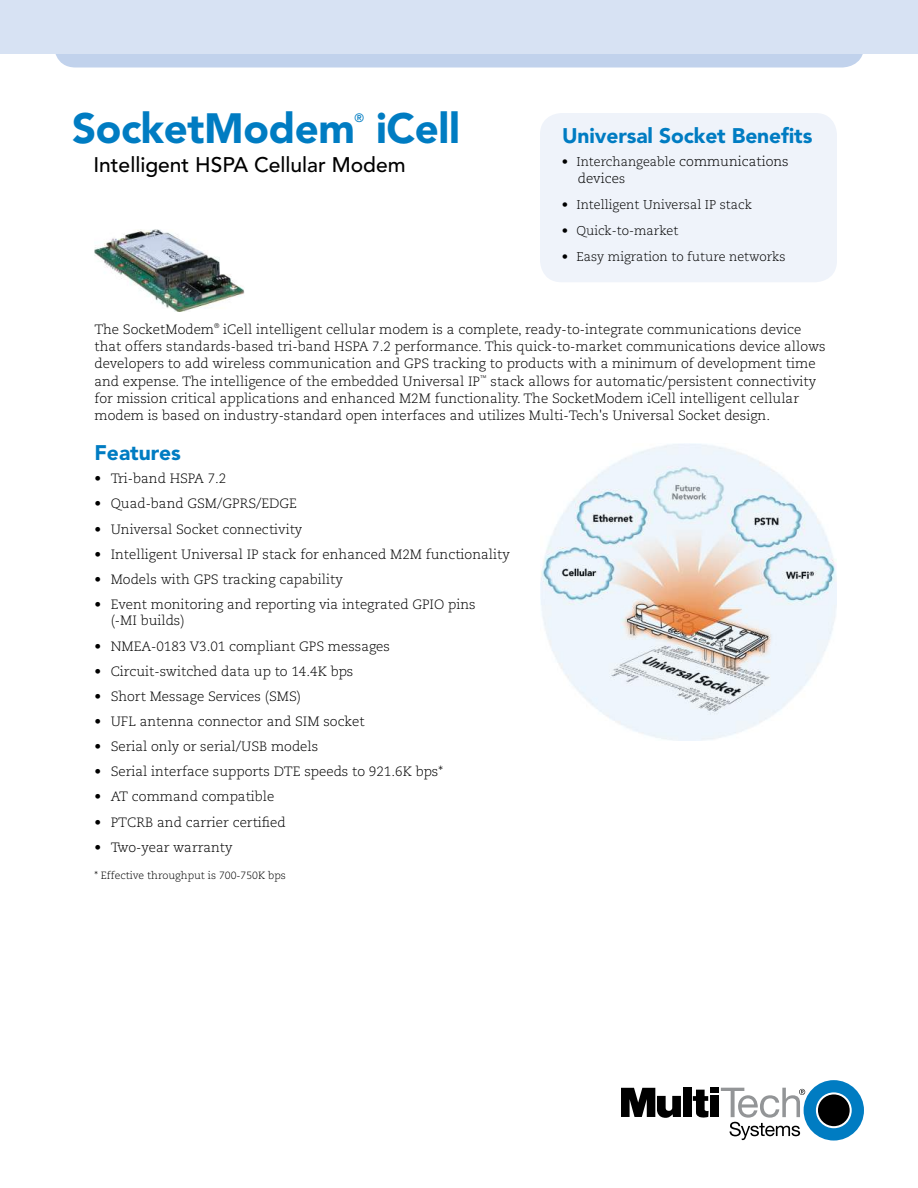
<style>
.page{position:relative;width:918px;height:1188px;background:#fff}
.page>*{position:absolute;margin:0;border:0;box-sizing:border-box;transform-origin:0 0}
.t1{font:900 42px "Avenir";letter-spacing:-.01em;color:#007cc2}
.t2{font:900 21px "Avenir";letter-spacing:-.005em;color:#007cc2}
.t3{font:500 21px "Avenir";color:#000}
.t4{font:300 13.5px/17.2px "Caecilia";color:#000}
.t5{font:300 12.75px "Caecilia";color:#000}
.t6{font:500 12px "Avenir";color:#007cc2}
.t7{font:300 10.5px "Caecilia";color:#000}
.s1{font-size:13.5px}
.s2{font-size:12.75px}
</style>
<div class="page">
<div style="left:55px;top:54px;width:808px;height:13px;background:#c1d2ec"></div>
<div style="left:0;top:0;width:918px;height:54px;background:#d7e2f3"></div>
<div style="left:804px;top:1080px;width:60px;height:61px;background:#007cc2;border-radius:50%"></div>
<svg style="left:816px;top:1092px;width:36px;height:36px"></svg>
<div style="left:818px;top:1094px;width:32px;height:32px;background:#000;border-radius:50%"></div>
<div style="left:683px;top:1088px;width:9px;height:29px;background:#000"></div>
<div style="left:710px;top:1096px;width:9px;height:21px;background:#000"></div>
<div style="left:710px;top:1088px;width:9px;height:5px;background:#000"></div>
<svg style="left:621px;top:1088px;width:60px;height:30px"></svg>
<svg style="left:693px;top:1090px;width:16px;height:28px"></svg>
<svg style="left:721px;top:1088px;width:84px;height:52px"></svg>
<div style="left:540px;top:113px;width:297px;height:169px;background:#eff3fa;border-radius:22px"></div>
<img style="left:540px;top:444px;width:297px;height:297px">
<img style="left:94px;top:229px;width:150px;height:83px">
<h1 class="t1" style="left:72px;top:111px;width:284px">SocketModem</h1>
<p class="t6" style="left:355px;top:113px;width:11px">®</p>
<h1 class="t1" style="left:376px;top:111px;width:85px">iCell</h1>
<h2 class="t3" style="left:93px;top:156px;width:314px">Intelligent HSPA Cellular Modem</h2>
<h2 class="t2" style="left:562px;top:127px;width:252px">Universal Socket Benefits</h2>
<p class="t5" style="left:562px;top:155px;width:229px">• Interchangeable <span class="s1">communications</span></p>
<p class="t4" style="left:578px;top:170px;width:49px">device<span class="s2">s</span></p>
<p class="t5" style="left:562px;top:198px;width:192px">• Intelligent Universal IP stack</p>
<p class="t5" style="left:562px;top:224px;width:118px">• Quick-to-market</p>
<p class="t5" style="left:562px;top:249px;width:226px">• Easy migration to future networks</p>
<p class="t4" style="left:94px;top:321px;width:733px">The SocketModem<sup>®</sup> iCell intelligent cellular modem is a complete, ready-to-integrate communications device that offers standards-based tri-band HSPA 7.2 performance. This quick-to-market communications device allows developers to add wireless communication and GPS tracking to products with a minimum of development time and expense. The intelligence of the embedded Universal IP<sup>™</sup> stack allows for automatic/persistent connectivity for mission critical applications and enhanced M2M functionality. The SocketModem iCell intelligent cellular modem is based on industry-standard open interfaces and utilizes Multi-Tech's Universal Socket design.</p>
<h2 class="t2" style="left:94px;top:444px;width:88px">Features</h2>
<p class="t4" style="left:94px;top:470px;width:134px">• Tri-band HSPA 7.2</p>
<p class="t4" style="left:94px;top:495px;width:204px">• Quad-band GSM/GPRS/EDGE</p>
<p class="t4" style="left:94px;top:521px;width:209px">• Universal Socket connectivity</p>
<p class="t4" style="left:94px;top:546px;width:417px">• Intelligent Universal IP stack for enhanced M2M functionality</p>
<p class="t4" style="left:94px;top:571px;width:250px">• Models with GPS tracking capability</p>
<p class="t4" style="left:111px;top:596px;width:366px;line-height:16.5px;text-indent:-16px">• Event monitoring and reporting via integrated GPIO pins (-MI builds)</p>
<p class="t4" style="left:94px;top:638px;width:297px">• NMEA-0183 V3.01 compliant GPS messages</p>
<p class="t4" style="left:94px;top:663px;width:260px">• Circuit-switched data up to 14.4K bps</p>
<p class="t4" style="left:94px;top:688px;width:208px">• Short Message Services (SMS)</p>
<p class="t4" style="left:94px;top:713px;width:272px">• UFL antenna connector and SIM socket</p>
<p class="t4" style="left:94px;top:738px;width:225px">• Serial only or serial/USB models</p>
<p class="t4" style="left:94px;top:763px;width:350px">• Serial interface supports DTE speeds to 921.6K bps*</p>
<p class="t4" style="left:94px;top:788px;width:181px">• AT command compatible</p>
<p class="t4" style="left:94px;top:814px;width:193px">• PTCRB and carrier certi昀椀ed</p>
<p class="t4" style="left:94px;top:839px;width:140px">• Two-year warranty</p>
<p class="t7" style="left:94px;top:870px;width:193px">* Effective throughput is 700-750K bps</p>
</div>
